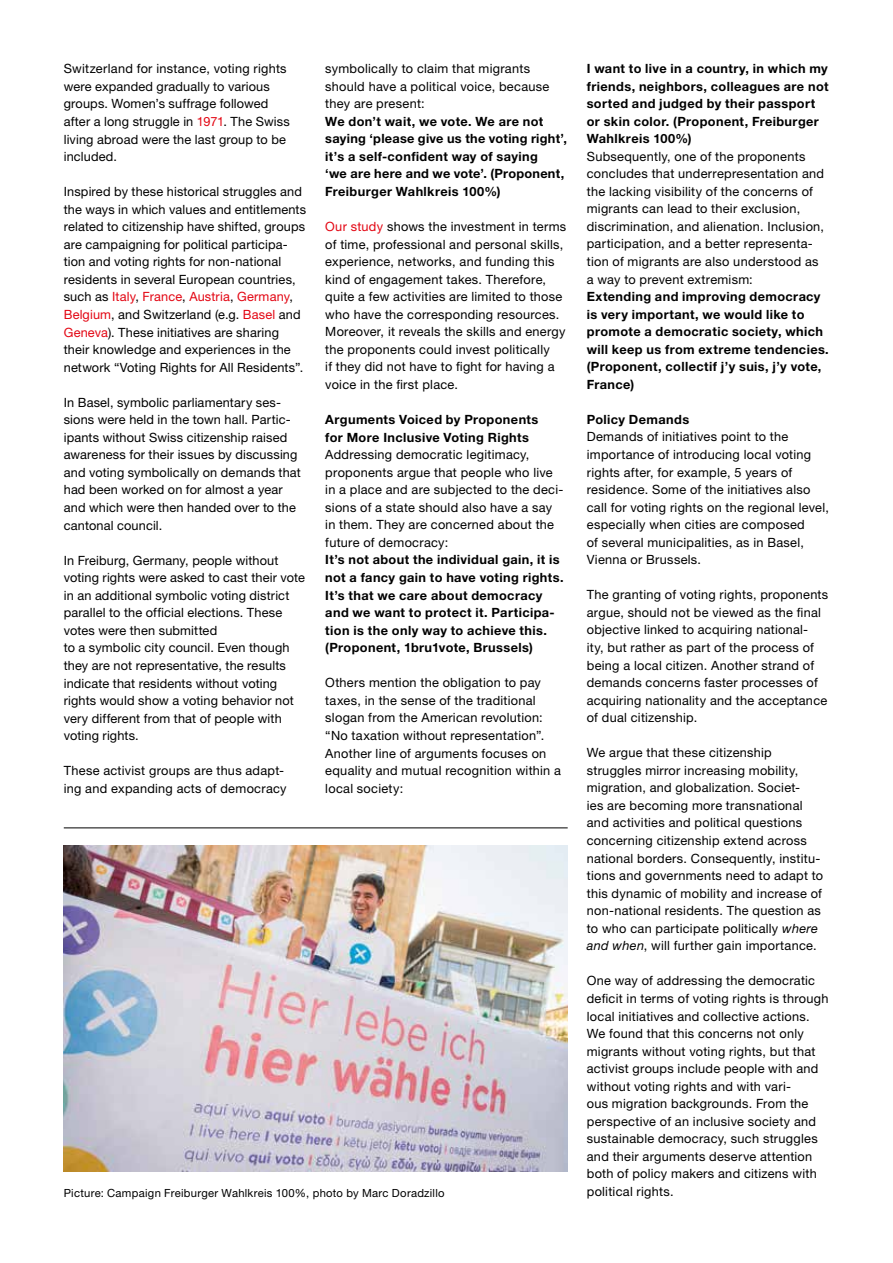
<style>
.page{position:relative;width:893px;height:1263px;background:#fff}
.page>*{position:absolute;margin:0;border:0;box-sizing:border-box;transform-origin:0 0}
.t1{font:12.75px/17.5px "Helvetica Neue LT Std";letter-spacing:.02em;color:#000}
.t2{font:700 12.75px/17.5px "Helvetica Neue LT Std";letter-spacing:.03em;color:#000}
.t3{font:11.25px "Helvetica Neue LT Std";letter-spacing:.025em;color:#000}
.s1{color:#e30613}
.s2{font-style:italic}
</style>
<div class="page">
<img style="left:64px;top:846px;width:504px;height:325px">
<hr style="left:64px;top:828px;width:504px;height:1px;background:#000">
<p class="t1" style="left:64px;top:60px;width:228px">Switzerland for instance, voting rights were expanded gradually to various groups. Women’s suffrage followed after a long struggle in <span class="s1">1971</span>. The Swiss living abroad were the last group to be included.</p>
<p class="t1" style="left:64px;top:183px;width:244px">Inspired by these historical struggles and the ways in which values and entitlements related to citizenship have shifted, groups are campaigning for political participa&shy;tion and voting rights for non-national residents in several European countries, such as <span class="s1">Italy</span>, <span class="s1">France</span>, <span class="s1">Austria</span>, <span class="s1">Germany</span>, <span class="s1">Belgium</span>, and Switzerland (e.g. <span class="s1">Basel</span> and <span class="s1">Geneva</span>). These initiatives are sharing their knowledge and experiences in the network “Voting Rights for All Residents”.</p>
<p class="t1" style="left:64px;top:393px;width:239px">In Basel, symbolic parliamentary ses&shy;sions were held in the town hall. Partic&shy;ipants without Swiss citizenship raised awareness for their issues by discussing and voting symbolically on demands that had been worked on for almost a year and which were then handed over to the cantonal council.</p>
<p class="t1" style="left:64px;top:551px;width:243px">In Freiburg, Germany, people without voting rights were asked to cast their vote in an additional symbolic voting district parallel to the official elections. These votes were then submitted<br>to a symbolic city council. Even though they are not representative, the results indicate that residents without voting rights would show a voting behavior not very different from that of people with voting rights.</p>
<p class="t1" style="left:64px;top:762px;width:224px">These activist groups are thus adapt&shy;ing and expanding acts of democracy</p>
<p class="t1" style="left:325px;top:60px;width:226px">symbolically to claim that migrants should have a political voice, because they are present:</p>
<p class="t2" style="left:325px;top:112px;width:243px">We don’t wait, we vote. We are not saying ‘please give us the voting right’, it’s a self-confident way of saying<br>‘we are here and we vote’. (Proponent, Freiburger Wahlkreis 100%)</p>
<p class="t1" style="left:325px;top:218px;width:242px"><span class="s1">Our study</span> shows the investment in terms of time, professional and personal skills, experience, networks, and funding this kind of engagement takes. Therefore, quite a few activities are limited to those who have the corresponding resources.<br>Moreover, it reveals the skills and energy the proponents could invest politically<br>if they did not have to fight for having a voice in the first place.</p>
<p class="t2" style="left:325px;top:410px;width:215px">Arguments Voiced by Proponents for More Inclusive Voting Rights</p>
<p class="t1" style="left:325px;top:446px;width:240px">Addressing democratic legitimacy, proponents argue that people who live in a place and are subjected to the deci&shy;sions of a state should also have a say in them. They are concerned about the future of democracy:</p>
<p class="t2" style="left:325px;top:551px;width:240px">It’s not about the individual gain, it is not a fancy gain to have voting rights.<br>It’s that we care about democracy and we want to protect it. Participa&shy;tion is the only way to achieve this. (Proponent, 1bru1vote, Brussels)</p>
<p class="t1" style="left:325px;top:674px;width:237px">Others mention the obligation to pay taxes, in the sense of the traditional slogan from the American revolution: “No taxation without representation”.<br>Another line of arguments focuses on equality and mutual recognition within a local society:</p>
<p class="t2" style="left:587px;top:59px;width:243px">I want to live in a country, in which my friends, neighbors, colleagues are not sorted and judged by their passport or skin color. (Proponent, Freiburger Wahlkreis 100%)</p>
<p class="t1" style="left:587px;top:147px;width:239px">Subsequently, one of the proponents concludes that underrepresentation and the lacking visibility of the concerns of migrants can lead to their exclusion, discrimination, and alienation. Inclusion, participation, and a better representa&shy;tion of migrants are also understood as a way to prevent extremism:</p>
<p class="t2" style="left:587px;top:287px;width:244px">Extending and improving democracy is very important, we would like to promote a democratic society, which will keep us from extreme tendencies. (Proponent, collectif j’y suis, j’y vote,<br>France)</p>
<p class="t2" style="left:587px;top:410px;width:104px">Policy Demands</p>
<p class="t1" style="left:587px;top:428px;width:244px">Demands of initiatives point to the importance of introducing local voting rights after, for example, 5 years of residence. Some of the initiatives also call for voting rights on the regional level, especially when cities are composed<br>of several municipalities, as in Basel, Vienna or Brussels.</p>
<p class="t1" style="left:587px;top:586px;width:243px">The granting of voting rights, proponents argue, should not be viewed as the final objective linked to acquiring national&shy;ity, but rather as part of the process of being a local citizen. Another strand of demands concerns faster processes of acquiring nationality and the acceptance of dual citizenship.</p>
<p class="t1" style="left:587px;top:744px;width:238px">We argue that these citizenship struggles mirror increasing mobility, migration, and globalization. Societ-<br>ies are becoming more transnational and activities and political questions concerning citizenship extend across national borders. Consequently, institu&shy;tions and governments need to adapt to this dynamic of mobility and increase of non-national residents. The question as to who can participate politically <span class="s2">where and when</span>, will further gain importance.</p>
<p class="t1" style="left:587px;top:972px;width:243px">One way of addressing the democratic deficit in terms of voting rights is through local initiatives and collective actions.<br>We found that this concerns not only migrants without voting rights, but that activist groups include people with and without voting rights and with vari-<br>ous migration backgrounds. From the perspective of an inclusive society and sustainable democracy, such struggles and their arguments deserve attention both of policy makers and citizens with</p>
<p class="t3" style="left:64px;top:1186px;width:382px">Picture: Campaign Freiburger Wahlkreis 100%, photo by Marc Doradzillo</p>
<p class="t1" style="left:587px;top:1182px;width:88px">political rights.</p>
</div>
